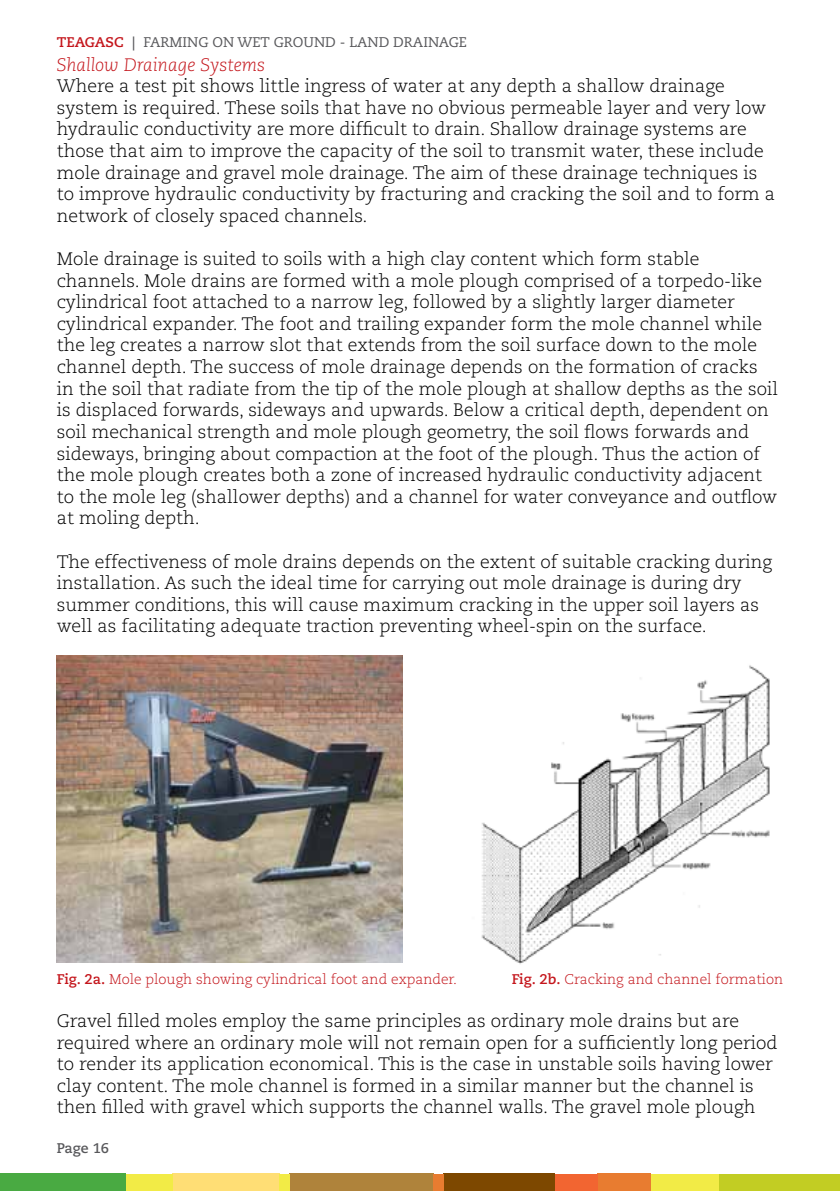
<style>
.page{position:relative;width:840px;height:1191px;background:#fff}
.page>*{position:absolute;margin:0;border:0;box-sizing:border-box;transform-origin:0 0}
.t1{font:300 18px/21.6px "Caecilia LT Std";color:#000}
.t2{font:italic 300 18px "Caecilia LT Std";color:#c4161c}
.t3{font:300 14px "Caecilia LT Std";color:#c4161c}
.t4{font:14px "Caecilia LT Std";color:#58585b}
.t5{font:700 14px "Caecilia LT Std";letter-spacing:-.005em;color:#58585b}
.s1{font-weight:700;color:#c4161c}
.s2{font-weight:700}
</style>
<div class="page">
<div style="left:0;top:1174px;width:126px;height:17px;background:#49aa42"></div>
<div style="left:172px;top:1174px;width:108px;height:17px;background:#ffde75"></div>
<div style="left:126px;top:1174px;width:46px;height:17px;background:#f2eb46"></div>
<div style="left:289px;top:1174px;width:144px;height:17px;background:#af833b"></div>
<div style="left:279px;top:1174px;width:10px;height:17px;background:#f2eb46"></div>
<div style="left:443px;top:1174px;width:111px;height:17px;background:#7d4800"></div>
<div style="left:433px;top:1174px;width:10px;height:17px;background:#e87c30"></div>
<div style="left:597px;top:1174px;width:53px;height:17px;background:#e87c30"></div>
<div style="left:554px;top:1174px;width:43px;height:17px;background:#f26531"></div>
<div style="left:718px;top:1174px;width:121px;height:17px;background:#c2cd23"></div>
<div style="left:650px;top:1174px;width:68px;height:17px;background:#f2eb46"></div>
<img style="left:481px;top:665px;width:289px;height:299px">
<img style="left:57px;top:656px;width:346px;height:306px">
<p class="t4" style="left:57px;top:34px;width:411px"><span class="s1">TEAGASC</span> <span class="s2">|</span> FARMING ON WET GROUND - LAND DRAINAGE</p>
<p class="t2" style="left:57px;top:54px;width:210px">Shallow Drainage Systems</p>
<p class="t1" style="left:57px;top:76px;width:719px">Where a test pit shows little ingress of water at any depth a shallow drainage system is required. These soils that have no obvious permeable layer and very low hydraulic conductivity are more difficult to drain. Shallow drainage systems are those that aim to improve the capacity of the soil to transmit water, these include mole drainage and gravel mole drainage. The aim of these drainage techniques is to improve hydraulic conductivity by fracturing and cracking the soil and to form a network of closely spaced channels.</p>
<p class="t1" style="left:57px;top:248px;width:722px">Mole drainage is suited to soils with a high clay content which form stable channels. Mole drains are formed with a mole plough comprised of a torpedo-like cylindrical foot attached to a narrow leg, followed by a slightly larger diameter cylindrical expander. The foot and trailing expander form the mole channel while the leg creates a narrow slot that extends from the soil surface down to the mole channel depth. The success of mole drainage depends on the formation of cracks in the soil that radiate from the tip of the mole plough at shallow depths as the soil is displaced forwards, sideways and upwards. Below a critical depth, dependent on soil mechanical strength and mole plough geometry, the soil flows forwards and sideways, bringing about compaction at the foot of the plough. Thus the action of the mole plough creates both a zone of increased hydraulic conductivity adjacent to the mole leg (shallower depths) and a channel for water conveyance and outflow at moling depth.</p>
<p class="t1" style="left:57px;top:551px;width:716px">The effectiveness of mole drains depends on the extent of suitable cracking during installation. As such the ideal time for carrying out mole drainage is during dry summer conditions, this will cause maximum cracking in the upper soil layers as well as facilitating adequate traction preventing wheel-spin on the surface.</p>
<p class="t3" style="left:57px;top:971px;width:401px"><span class="s2">Fig. 2a.</span> Mole plough showing cylindrical foot and expander.</p>
<p class="t3" style="left:511px;top:971px;width:273px"><span class="s2">Fig. 2b.</span> Cracking and channel formation</p>
<p class="t1" style="left:57px;top:1010px;width:721px">Gravel filled moles employ the same principles as ordinary mole drains but are required where an ordinary mole will not remain open for a sufficiently long period to render its application economical. This is the case in unstable soils having lower clay content. The mole channel is formed in a similar manner but the channel is then filled with gravel which supports the channel walls. The gravel mole plough</p>
<p class="t5" style="left:57px;top:1139px;width:54px">Page 16</p>
</div>
